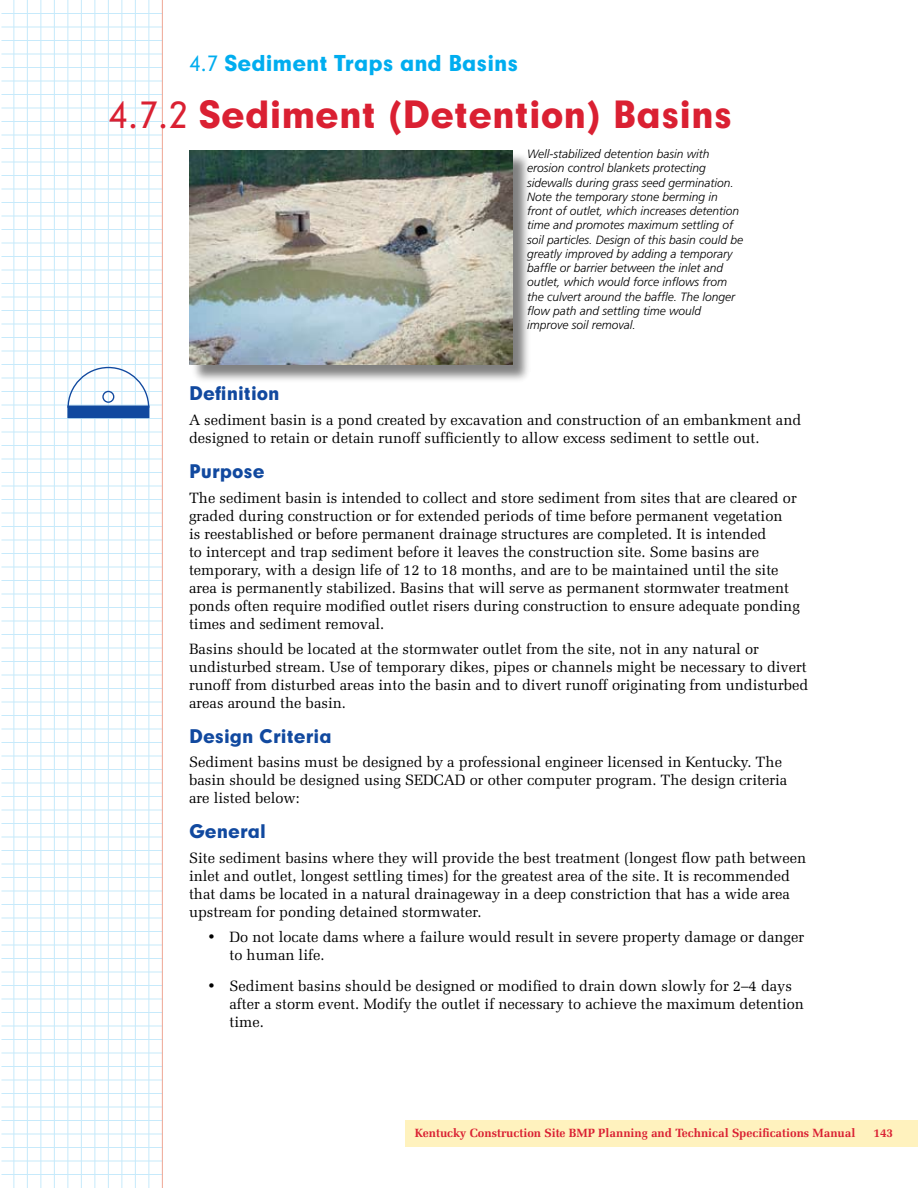
<style>
.page{position:relative;width:918px;height:1188px;background:#fff}
.page>*{position:absolute;margin:0;border:0;box-sizing:border-box;transform-origin:0 0}
.t1{font:36px "Geometric 706 BT Black B";color:#da2032}
.t2{font:21px "Geometric 706 BT Black B";color:#00adef}
.t3{font:18px "Geometric 706 BT Black B";color:#11499f}
.t4{font:15px/18px "Zapf Elliptical 711 BT";color:#000}
.t5{font:italic 300 12px/14.2px "Frutiger";color:#000}
.t6{font:700 12px "Zapf Elliptical 711 BT";color:#da2032}
.s1{font-family:"Geometric 706 BT Medium B"}
</style>
<div class="page">
<hr style="left:2px;top:13px;width:160px;height:1px;background:#c7eafb">
<hr style="left:2px;top:27px;width:160px;height:1px;background:#c7eafb">
<hr style="left:2px;top:40px;width:160px;height:1px;background:#c7eafb">
<hr style="left:2px;top:54px;width:160px;height:1px;background:#c7eafb">
<hr style="left:2px;top:67px;width:160px;height:1px;background:#c7eafb">
<hr style="left:2px;top:81px;width:160px;height:1px;background:#c7eafb">
<hr style="left:2px;top:94px;width:160px;height:1px;background:#c7eafb">
<hr style="left:2px;top:108px;width:160px;height:1px;background:#c7eafb">
<hr style="left:2px;top:121px;width:160px;height:1px;background:#c7eafb">
<hr style="left:2px;top:135px;width:160px;height:1px;background:#c7eafb">
<hr style="left:2px;top:148px;width:160px;height:1px;background:#c7eafb">
<hr style="left:2px;top:162px;width:160px;height:1px;background:#c7eafb">
<hr style="left:2px;top:175px;width:160px;height:1px;background:#c7eafb">
<hr style="left:2px;top:189px;width:160px;height:1px;background:#c7eafb">
<hr style="left:2px;top:202px;width:160px;height:1px;background:#c7eafb">
<hr style="left:2px;top:216px;width:160px;height:1px;background:#c7eafb">
<hr style="left:2px;top:229px;width:160px;height:1px;background:#c7eafb">
<hr style="left:2px;top:243px;width:160px;height:1px;background:#c7eafb">
<hr style="left:2px;top:256px;width:160px;height:1px;background:#c7eafb">
<hr style="left:2px;top:270px;width:160px;height:1px;background:#c7eafb">
<hr style="left:2px;top:283px;width:160px;height:1px;background:#c7eafb">
<hr style="left:2px;top:297px;width:160px;height:1px;background:#c7eafb">
<hr style="left:2px;top:310px;width:160px;height:1px;background:#c7eafb">
<hr style="left:2px;top:324px;width:160px;height:1px;background:#c7eafb">
<hr style="left:2px;top:337px;width:160px;height:1px;background:#c7eafb">
<hr style="left:2px;top:351px;width:160px;height:1px;background:#c7eafb">
<hr style="left:2px;top:364px;width:160px;height:1px;background:#c7eafb">
<hr style="left:2px;top:378px;width:160px;height:1px;background:#c7eafb">
<hr style="left:2px;top:391px;width:160px;height:1px;background:#c7eafb">
<hr style="left:2px;top:405px;width:160px;height:1px;background:#c7eafb">
<hr style="left:2px;top:418px;width:160px;height:1px;background:#c7eafb">
<hr style="left:2px;top:432px;width:160px;height:1px;background:#c7eafb">
<hr style="left:2px;top:445px;width:160px;height:1px;background:#c7eafb">
<hr style="left:2px;top:459px;width:160px;height:1px;background:#c7eafb">
<hr style="left:2px;top:472px;width:160px;height:1px;background:#c7eafb">
<hr style="left:2px;top:486px;width:160px;height:1px;background:#c7eafb">
<hr style="left:2px;top:499px;width:160px;height:1px;background:#c7eafb">
<hr style="left:2px;top:513px;width:160px;height:1px;background:#c7eafb">
<hr style="left:2px;top:526px;width:160px;height:1px;background:#c7eafb">
<hr style="left:2px;top:540px;width:160px;height:1px;background:#c7eafb">
<hr style="left:2px;top:553px;width:160px;height:1px;background:#c7eafb">
<hr style="left:2px;top:567px;width:160px;height:1px;background:#c7eafb">
<hr style="left:2px;top:580px;width:160px;height:1px;background:#c7eafb">
<hr style="left:2px;top:594px;width:160px;height:1px;background:#c7eafb">
<hr style="left:2px;top:607px;width:160px;height:1px;background:#c7eafb">
<hr style="left:2px;top:621px;width:160px;height:1px;background:#c7eafb">
<hr style="left:2px;top:634px;width:160px;height:1px;background:#c7eafb">
<hr style="left:2px;top:648px;width:160px;height:1px;background:#c7eafb">
<hr style="left:2px;top:661px;width:160px;height:1px;background:#c7eafb">
<hr style="left:2px;top:675px;width:160px;height:1px;background:#c7eafb">
<hr style="left:2px;top:688px;width:160px;height:1px;background:#c7eafb">
<hr style="left:2px;top:702px;width:160px;height:1px;background:#c7eafb">
<hr style="left:2px;top:715px;width:160px;height:1px;background:#c7eafb">
<hr style="left:2px;top:729px;width:160px;height:1px;background:#c7eafb">
<hr style="left:2px;top:742px;width:160px;height:1px;background:#c7eafb">
<hr style="left:2px;top:756px;width:160px;height:1px;background:#c7eafb">
<hr style="left:2px;top:769px;width:160px;height:1px;background:#c7eafb">
<hr style="left:2px;top:783px;width:160px;height:1px;background:#c7eafb">
<hr style="left:2px;top:796px;width:160px;height:1px;background:#c7eafb">
<hr style="left:2px;top:810px;width:160px;height:1px;background:#c7eafb">
<hr style="left:2px;top:823px;width:160px;height:1px;background:#c7eafb">
<hr style="left:2px;top:837px;width:160px;height:1px;background:#c7eafb">
<hr style="left:2px;top:850px;width:160px;height:1px;background:#c7eafb">
<hr style="left:2px;top:864px;width:160px;height:1px;background:#c7eafb">
<hr style="left:2px;top:877px;width:160px;height:1px;background:#c7eafb">
<hr style="left:2px;top:891px;width:160px;height:1px;background:#c7eafb">
<hr style="left:2px;top:904px;width:160px;height:1px;background:#c7eafb">
<hr style="left:2px;top:918px;width:160px;height:1px;background:#c7eafb">
<hr style="left:2px;top:931px;width:160px;height:1px;background:#c7eafb">
<hr style="left:2px;top:945px;width:160px;height:1px;background:#c7eafb">
<hr style="left:2px;top:958px;width:160px;height:1px;background:#c7eafb">
<hr style="left:2px;top:972px;width:160px;height:1px;background:#c7eafb">
<hr style="left:2px;top:985px;width:160px;height:1px;background:#c7eafb">
<hr style="left:2px;top:999px;width:160px;height:1px;background:#c7eafb">
<hr style="left:2px;top:1012px;width:160px;height:1px;background:#c7eafb">
<hr style="left:2px;top:1026px;width:160px;height:1px;background:#c7eafb">
<hr style="left:2px;top:1039px;width:160px;height:1px;background:#c7eafb">
<hr style="left:2px;top:1053px;width:160px;height:1px;background:#c7eafb">
<hr style="left:2px;top:1066px;width:160px;height:1px;background:#c7eafb">
<hr style="left:2px;top:1080px;width:160px;height:1px;background:#c7eafb">
<hr style="left:2px;top:1093px;width:160px;height:1px;background:#c7eafb">
<hr style="left:2px;top:1107px;width:160px;height:1px;background:#c7eafb">
<hr style="left:2px;top:1120px;width:160px;height:1px;background:#c7eafb">
<hr style="left:2px;top:1134px;width:160px;height:1px;background:#c7eafb">
<hr style="left:2px;top:1147px;width:160px;height:1px;background:#c7eafb">
<hr style="left:2px;top:1161px;width:160px;height:1px;background:#c7eafb">
<hr style="left:2px;top:1174px;width:160px;height:1px;background:#c7eafb">
<div style="left:405px;top:1120px;width:513px;height:27px;background:#fff2be"></div>
<hr style="left:162px;top:0;width:1px;height:1188px;background:#eea795">
<hr style="left:148px;top:0;width:1px;height:1188px;background:#c7eafb">
<hr style="left:135px;top:0;width:1px;height:1188px;background:#c7eafb">
<hr style="left:122px;top:0;width:1px;height:1188px;background:#c7eafb">
<hr style="left:108px;top:0;width:1px;height:1188px;background:#c7eafb">
<hr style="left:94px;top:0;width:1px;height:1188px;background:#c7eafb">
<hr style="left:81px;top:0;width:1px;height:1188px;background:#c7eafb">
<hr style="left:68px;top:0;width:1px;height:1188px;background:#c7eafb">
<hr style="left:54px;top:0;width:1px;height:1188px;background:#c7eafb">
<hr style="left:40px;top:0;width:1px;height:1188px;background:#c7eafb">
<hr style="left:27px;top:0;width:1px;height:1188px;background:#c7eafb">
<hr style="left:14px;top:0;width:1px;height:1188px;background:#c7eafb">
<div style="left:190px;top:152px;width:343px;height:233px;background:#000;opacity:.5"></div>
<img style="left:189px;top:150px;width:323px;height:214px">
<div style="left:68px;top:406px;width:81px;height:12px;background:#11499f"></div>
<svg style="left:67px;top:366px;width:83px;height:43px"></svg>
<h2 class="t2" style="left:189px;top:49px;width:331px"><span class="s1">4.7</span> Sediment Traps and Basins</h2>
<h1 class="t1" style="left:108px;top:90px;width:626px"><span class="s1">4.7.2</span> Sediment (Detention) Basins</h1>
<p class="t5" style="left:527px;top:147px;width:218px">Well-stabilized detention basin with erosion control blankets protecting sidewalls during grass seed germination.<br>Note the temporary stone berming in front of outlet, which increases detention time and promotes maximum settling of soil particles. Design of this basin could be greatly improved by adding a temporary baffle or barrier between the inlet and outlet, which would force inflows from the culvert around the baffle. The longer flow path and settling time would improve soil removal.</p>
<p class="t3" style="left:189px;top:381px;width:92px">Definition</p>
<p class="t4" style="left:189px;top:411px;width:614px">A sediment basin is a pond created by excavation and construction of an embankment and designed to retain or detain runoff sufficiently to allow excess sediment to settle out.</p>
<p class="t3" style="left:189px;top:459px;width:77px">Purpose</p>
<p class="t4" style="left:189px;top:489px;width:612px">The sediment basin is intended to collect and store sediment from sites that are cleared or graded during construction or for extended periods of time before permanent vegetation<br>is reestablished or before permanent drainage structures are completed. It is intended<br>to intercept and trap sediment before it leaves the construction site. Some basins are temporary, with a design life of 12 to 18 months, and are to be maintained until the site area is permanently stabilized. Basins that will serve as permanent stormwater treatment ponds often require modified outlet risers during construction to ensure adequate ponding times and sediment removal.</p>
<p class="t4" style="left:189px;top:639px;width:621px">Basins should be located at the stormwater outlet from the site, not in any natural or undisturbed stream. Use of temporary dikes, pipes or channels might be necessary to divert runoff from disturbed areas into the basin and to divert runoff originating from undisturbed areas around the basin.</p>
<p class="t3" style="left:189px;top:724px;width:144px">Design Criteria</p>
<p class="t4" style="left:189px;top:753px;width:600px">Sediment basins must be designed by a professional engineer licensed in Kentucky. The basin should be designed using SEDCAD or other computer program. The design criteria are listed below:</p>
<p class="t3" style="left:189px;top:819px;width:79px">General</p>
<p class="t4" style="left:189px;top:849px;width:619px">Site sediment basins where they will provide the best treatment (longest flow path between inlet and outlet, longest settling times) for the greatest area of the site. It is recommended that dams be located in a natural drainageway in a deep constriction that has a wide area upstream for ponding detained stormwater.</p>
<p class="t4" style="left:230px;top:928px;width:576px;text-indent:-22px">• Do not locate dams where a failure would result in severe property damage or danger to human life.</p>
<p class="t4" style="left:230px;top:977px;width:576px;text-indent:-22px">• Sediment basins should be designed or modified to drain down slowly for 2–4 days after a storm event. Modify the outlet if necessary to achieve the maximum detention time.</p>
<p class="t6" style="left:415px;top:1126px;width:442px">Kentucky Construction Site BMP Planning and Technical Specifications Manual</p>
<p class="t6" style="left:873px;top:1126px;width:21px">143</p>
</div>
